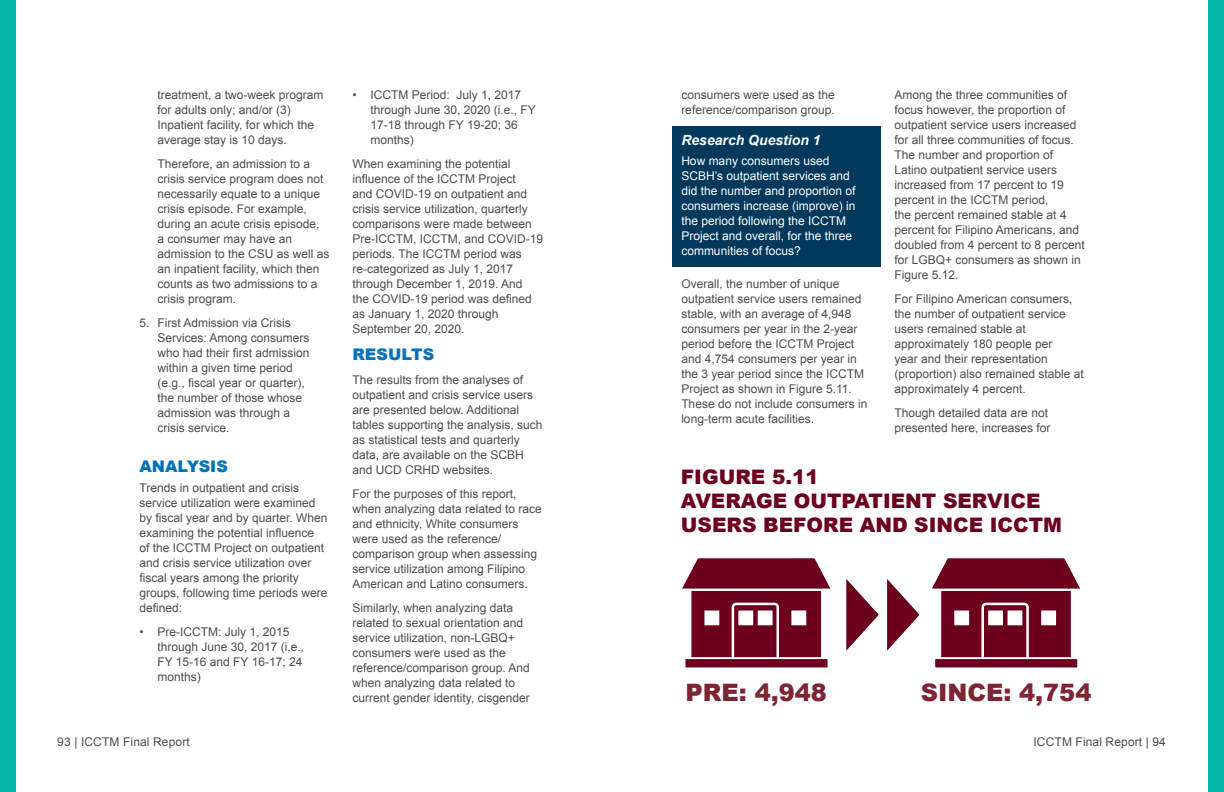
<style>
.page{position:relative;width:1224px;height:792px;background:#fff}
.page>*{position:absolute;margin:0;border:0;box-sizing:border-box;transform-origin:0 0}
.t1{font:900 24px "Arial";color:#7d2533}
.t2{font:900 20px/24px "Arial";color:#6c001e}
.t3{font:900 16px "Arial";color:#0072bc}
.t4{font:italic 700 14px "Arial";color:#fff}
.t5{font:12px/15px "Arial";color:#4b4c4d}
.t6{font:12px/15px "Arial";color:#fff}
</style>
<div class="page">
<div style="left:1208px;top:0;width:16px;height:792px;background:#03b8a7"></div>
<div style="left:0;top:0;width:16px;height:792px;background:#03b8a7"></div>
<div style="left:672px;top:126px;width:209px;height:31px;background:#00395c"></div>
<div style="left:672px;top:147px;width:209px;height:119px;background:#00395c"></div>
<svg style="left:846px;top:579px;width:33px;height:72px"></svg>
<svg style="left:887px;top:579px;width:33px;height:72px"></svg>
<svg style="left:682px;top:558px;width:148px;height:109px"></svg>
<svg style="left:932px;top:558px;width:148px;height:109px"></svg>
<p class="t5" style="left:158px;top:87px;width:168px">treatment, a two-week program for adults only; and/or (3)<br>Inpatient facility, for which the average stay is 10 days.</p>
<p class="t5" style="left:158px;top:156px;width:174px">Therefore, an admission to a crisis service program does not necessarily equate to a unique crisis episode. For example, during an acute crisis episode,<br>a consumer may have an admission to the CSU as well as an inpatient facility, which then counts as two admissions to a crisis program.</p>
<p class="t5" style="left:158px;top:315px;width:154px;text-indent:-18px">5. First Admission via Crisis<br>Services: Among consumers who had their first admission within a given time period (e.g., fiscal year or quarter), the number of those whose admission was through a crisis service.</p>
<h3 class="t3" style="left:140px;top:455px;width:90px">ANALYSIS</h3>
<p class="t5" style="left:140px;top:480px;width:190px">Trends in outpatient and crisis service utilization were examined by fiscal year and by quarter. When examining the potential influence<br>of the ICCTM Project on outpatient and crisis service utilization over fiscal years among the priority groups, following time periods were defined:</p>
<p class="t5" style="left:158px;top:624px;width:148px;text-indent:-18px">• Pre-ICCTM: July 1, 2015 through June 30, 2017 (i.e.,<br>FY 15-16 and FY 16-17; 24 months)</p>
<p class="t5" style="left:57px;top:735px;width:134px">93 | ICCTM Final Report</p>
<p class="t5" style="left:371px;top:87px;width:167px;text-indent:-18px">• ICCTM Period: July 1, 2017 through June 30, 2020 (i.e., FY<br>17-18 through FY 19-20; 36 months)</p>
<p class="t5" style="left:353px;top:156px;width:192px">When examining the potential influence of the ICCTM Project<br>and COVID-19 on outpatient and crisis service utilization, quarterly comparisons were made between<br>Pre-ICCTM, ICCTM, and COVID-19 periods. The ICCTM period was re-categorized as July 1, 2017 through December 1, 2019. And<br>the COVID-19 period was defined as January 1, 2020 through<br>September 20, 2020.</p>
<h3 class="t3" style="left:353px;top:342px;width:83px">RESULTS</h3>
<p class="t5" style="left:353px;top:372px;width:192px">The results from the analyses of outpatient and crisis service users are presented below. Additional tables supporting the analysis, such as statistical tests and quarterly data, are available on the SCBH and UCD CRHD websites.</p>
<p class="t5" style="left:353px;top:486px;width:191px">For the purposes of this report, when analyzing data related to race and ethnicity, White consumers were used as the reference/ comparison group when assessing service utilization among Filipino<br>American and Latino consumers.</p>
<p class="t5" style="left:353px;top:600px;width:179px">Similarly, when analyzing data related to sexual orientation and service utilization, non-LGBQ+ consumers were used as the reference/comparison group. And when analyzing data related to current gender identity, cisgender</p>
<p class="t5" style="left:895px;top:87px;width:192px">Among the three communities of focus however, the proportion of outpatient service users increased for all three communities of focus.<br>The number and proportion of<br>Latino outpatient service users increased from 17 percent to 19 percent in the ICCTM period,<br>the percent remained stable at 4 percent for Filipino Americans, and doubled from 4 percent to 8 percent for LGBQ+ consumers as shown in<br>Figure 5.12.</p>
<p class="t5" style="left:895px;top:291px;width:191px">For Filipino American consumers, the number of outpatient service users remained stable at approximately 180 people per<br>year and their representation (proportion) also remained stable at approximately 4 percent.</p>
<p class="t5" style="left:895px;top:405px;width:158px">Though detailed data are not presented here, increases for</p>
<h2 class="t2" style="left:681px;top:464px;width:383px">FIGURE 5.11<br>AVERAGE OUTPATIENT SERVICE<br>USERS BEFORE AND SINCE ICCTM</h2>
<p class="t5" style="left:681px;top:87px;width:155px">consumers were used as the reference/comparison group.</p>
<p class="t4" style="left:681px;top:131px;width:141px">Research Question 1</p>
<p class="t6" style="left:681px;top:153px;width:176px">How many consumers used<br>SCBH’s outpatient services and did the number and proportion of consumers increase (improve) in the period following the ICCTM<br>Project and overall, for the three communities of focus?</p>
<p class="t5" style="left:681px;top:276px;width:188px">Overall, the number of unique outpatient service users remained stable, with an average of 4,948 consumers per year in the 2-year period before the ICCTM Project and 4,754 consumers per year in the 3 year period since the ICCTM<br>Project as shown in Figure 5.11.<br>These do not include consumers in long-term acute facilities.</p>
<h1 class="t1" style="left:686px;top:675px;width:143px">PRE: 4,948</h1>
<h1 class="t1" style="left:921px;top:675px;width:172px">SINCE: 4,754</h1>
<p class="t5" style="left:1034px;top:735px;width:134px">ICCTM Final Report | 94</p>
</div>
